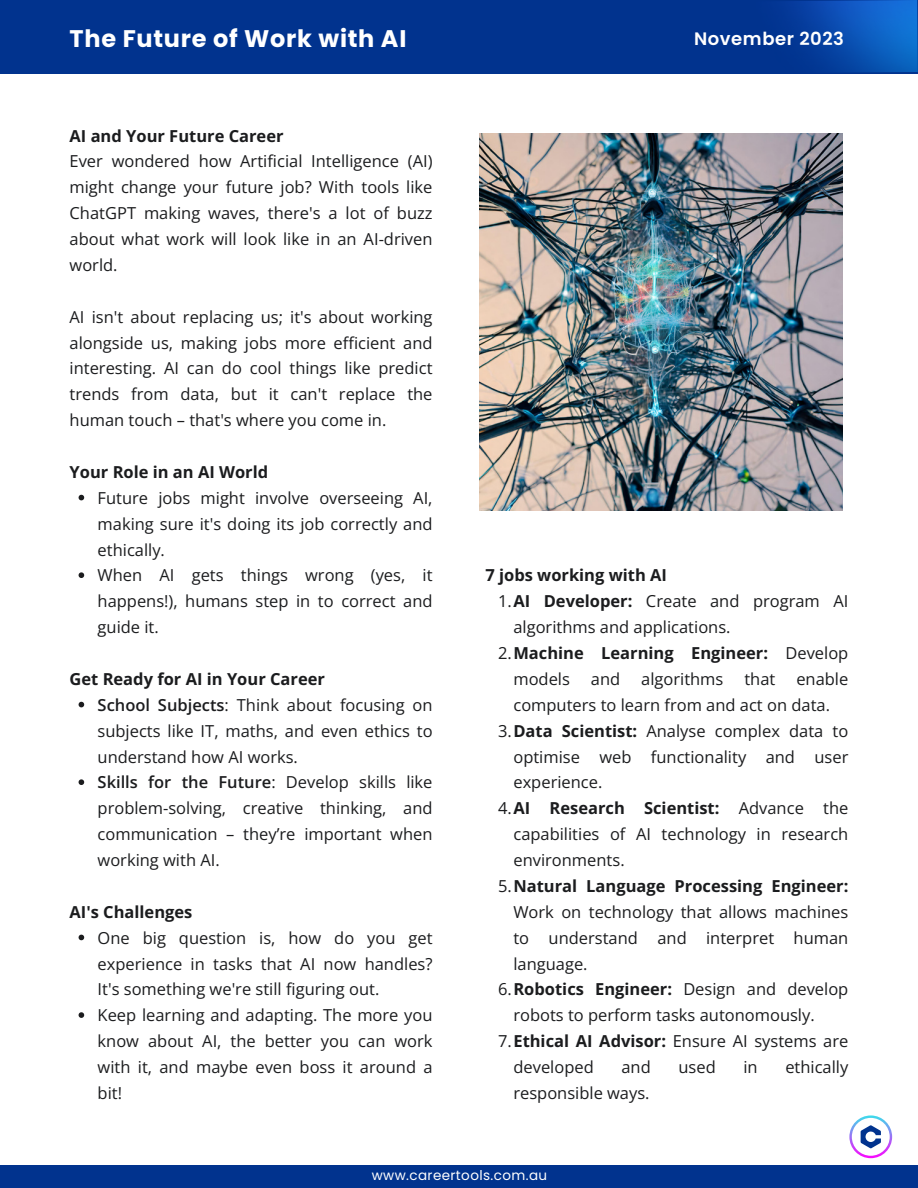
<style>
.page{position:relative;width:918px;height:1188px;background:#fff}
.page>*{position:absolute;margin:0;border:0;box-sizing:border-box;transform-origin:0 0}
.t1{font:700 24px "Poppins";letter-spacing:.03em;color:#fff}
.t2{font:600 18px "Poppins";letter-spacing:.03em;color:#fff}
.t3{font:16.5px/25.8px "Open Sans";color:#1b1c1e;text-align:justify}
.t4{font:700 16.5px/25.8px "Open Sans";color:#1b1c1e}
.t5{font:13.5px "Poppins";letter-spacing:.03em;color:#fff}
.s1{font-weight:600}
.s2{font-weight:700}
.s3{font-weight:400}
</style>
<div class="page">
<svg style="left:849px;top:1115px;width:43px;height:43px"></svg>
<div style="left:0;top:0;width:918px;height:73px;background:#01338e"></div>
<img style="left:785px;top:0;width:133px;height:72px">
<div style="left:0;top:1165px;width:918px;height:23px;background:#01338e"></div>
<img style="left:479px;top:133px;width:364px;height:377px">
<svg style="left:79px;top:495px;width:5px;height:5px"></svg>
<svg style="left:79px;top:572px;width:5px;height:6px"></svg>
<svg style="left:79px;top:702px;width:5px;height:5px"></svg>
<svg style="left:79px;top:779px;width:5px;height:6px"></svg>
<svg style="left:79px;top:935px;width:5px;height:5px"></svg>
<svg style="left:79px;top:1012px;width:5px;height:6px"></svg>
<p class="t1" style="left:70px;top:22px;width:338px">The Future of Work with AI</p>
<p class="t4" style="left:70px;top:122px;width:216px">AI and Your Future Career</p>
<p class="t3" style="left:70px;top:148px;width:365px">Ever wondered how Artificial Intelligence (AI) might change your future job? With tools like ChatGPT making waves, there's a lot of buzz about what work will look like in an AI-driven world.</p>
<p class="t3" style="left:70px;top:303px;width:365px">AI isn't about replacing us; it's about working alongside us, making jobs more efficient and interesting. AI can do cool things like predict trends from data, but it can't replace the human touch – that's where you come in.</p>
<p class="t4" style="left:70px;top:459px;width:200px">Your Role in an AI World</p>
<p class="t3" style="left:98px;top:484px;width:336px">Future jobs might involve overseeing AI, making sure it's doing its job correctly and ethically.</p>
<p class="t3" style="left:98px;top:562px;width:336px">When AI gets things wrong (yes, it happens!), humans step in to correct and guide it.</p>
<p class="t4" style="left:70px;top:666px;width:257px">Get Ready for AI in Your Career</p>
<p class="t3" style="left:98px;top:691px;width:336px"><span class="s1">School Subjects</span>: Think about focusing on subjects like IT, maths, and even ethics to understand how AI works.</p>
<p class="t3" style="left:98px;top:769px;width:336px"><span class="s1">Skills for the Future</span>: Develop skills like problem-solving, creative thinking, and communication – they’re important when working with AI.</p>
<p class="t4" style="left:70px;top:898px;width:124px">AI's Challenges</p>
<p class="t3" style="left:98px;top:924px;width:336px">One big question is, how do you get experience in tasks that AI now handles?<br>It's something we're still figuring out.</p>
<p class="t3" style="left:98px;top:1002px;width:336px">Keep learning and adapting. The more you know about AI, the better you can work with it, and maybe even boss it around a bit!</p>
<p class="t2" style="left:694px;top:26px;width:151px">November 2023</p>
<p class="t4" style="left:485px;top:562px;width:183px">7 jobs working with AI</p>
<p class="t3" style="left:513px;top:588px;width:336px;text-indent:-15px">1.<span class="s2">AI Developer:</span> Create and program AI algorithms and applications.</p>
<p class="t4" style="left:513px;top:640px;width:336px;text-indent:-15px"><span class="s3">2.</span>Machine Learning Engineer: <span class="s3">Develop models</span></p>
<p class="t3" style="left:513px;top:666px;width:336px;text-indent:283px">enable computers to learn from and act on data.</p>
<p class="t3" style="left:513px;top:717px;width:336px;text-indent:-15px">3.<span class="s2">Data Scientist:</span> Analyse complex data to optimise web functionality and user experience.</p>
<p class="t3" style="left:513px;top:795px;width:336px;text-indent:-15px">4.<span class="s2">AI Research Scientist:</span> Advance the capabilities of AI technology in research environments.</p>
<p class="t3" style="left:513px;top:873px;width:336px;text-indent:-15px">5.<span class="s2">Natural Language Processing Engineer:<br></span>Work on technology that allows machines to understand and interpret human language.</p>
<p class="t3" style="left:513px;top:976px;width:336px;text-indent:-15px">6.<span class="s2">Robotics Engineer:</span> Design and develop robots to perform tasks autonomously.</p>
<p class="t3" style="left:513px;top:1028px;width:336px;text-indent:-15px">7.<span class="s2">Ethical AI Advisor:</span> Ensure AI systems are developed</p>
<p class="t3" style="left:591px;top:666px;width:31px">and</p>
<p class="t3" style="left:641px;top:666px;width:84px">algorithms</p>
<p class="t3" style="left:744px;top:666px;width:33px">that</p>
<p class="t3" style="left:621px;top:1054px;width:31px">and</p>
<p class="t3" style="left:678px;top:1054px;width:39px">used</p>
<p class="t3" style="left:743px;top:1054px;width:16px">in</p>
<p class="t3" style="left:785px;top:1054px;width:65px">ethically</p>
<p class="t3" style="left:513px;top:1080px;width:138px">responsible ways.</p>
<p class="t5" style="left:372px;top:1166px;width:177px">www.careertools.com.au</p>
</div>
